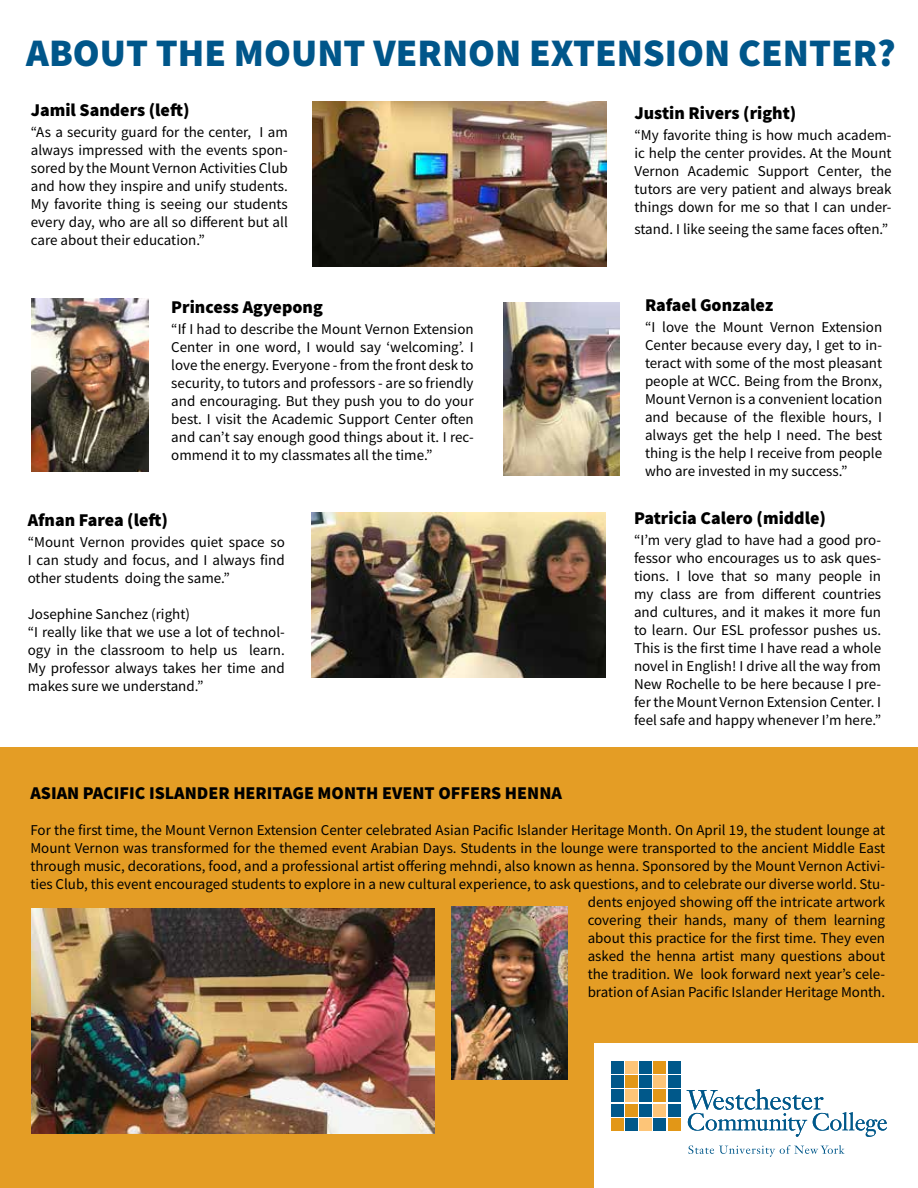
<style>
.page{position:relative;width:918px;height:1188px;background:#fff}
.page>*{position:absolute;margin:0;border:0;box-sizing:border-box;transform-origin:0 0}
.t1{font:900 39px "Source Sans Pro";color:#00568a}
.t2{font:900 18px "Source Sans Pro";color:#000}
.t3{font:15px/18px "Source Sans Pro";color:#000;text-align:justify}
</style>
<div class="page">
<div style="left:0;top:748px;width:918px;height:440px;background:#e49d25"></div>
<img style="left:32px;top:298px;width:116px;height:174px">
<img style="left:503px;top:302px;width:117px;height:173px">
<img style="left:451px;top:906px;width:116px;height:174px">
<img style="left:312px;top:101px;width:294px;height:165px">
<img style="left:312px;top:512px;width:294px;height:165px">
<img style="left:32px;top:909px;width:402px;height:225px">
<div style="left:595px;top:1043px;width:323px;height:145px;background:#fff"></div>
<div style="left:611px;top:1061px;width:12px;height:12px;background:#00588a"></div>
<div style="left:625px;top:1061px;width:13px;height:12px;background:#fdc578"></div>
<div style="left:640px;top:1061px;width:12px;height:12px;background:#00588a"></div>
<div style="left:654px;top:1061px;width:12px;height:12px;background:#e29717"></div>
<div style="left:668px;top:1061px;width:12px;height:12px;background:#00588a"></div>
<div style="left:611px;top:1075px;width:12px;height:13px;background:#00588a"></div>
<div style="left:625px;top:1075px;width:13px;height:13px;background:#e29717"></div>
<div style="left:640px;top:1075px;width:12px;height:13px;background:#00588a"></div>
<div style="left:654px;top:1075px;width:12px;height:13px;background:#fdc578"></div>
<div style="left:668px;top:1075px;width:12px;height:13px;background:#00588a"></div>
<div style="left:611px;top:1090px;width:12px;height:12px;background:#00588a"></div>
<div style="left:625px;top:1090px;width:13px;height:12px;background:#fdc578"></div>
<div style="left:640px;top:1090px;width:12px;height:12px;background:#00588a"></div>
<div style="left:654px;top:1090px;width:12px;height:12px;background:#e29717"></div>
<div style="left:668px;top:1090px;width:12px;height:12px;background:#00588a"></div>
<div style="left:611px;top:1104px;width:12px;height:12px;background:#00588a"></div>
<div style="left:625px;top:1104px;width:13px;height:12px;background:#e29717"></div>
<div style="left:640px;top:1104px;width:12px;height:12px;background:#00588a"></div>
<div style="left:654px;top:1104px;width:12px;height:12px;background:#fdc578"></div>
<div style="left:668px;top:1104px;width:12px;height:12px;background:#00588a"></div>
<div style="left:611px;top:1118px;width:12px;height:13px;background:#e29717"></div>
<div style="left:625px;top:1118px;width:13px;height:13px;background:#00588a"></div>
<div style="left:640px;top:1118px;width:12px;height:13px;background:#fdc578"></div>
<div style="left:654px;top:1118px;width:12px;height:13px;background:#00588a"></div>
<div style="left:668px;top:1118px;width:12px;height:13px;background:#e29717"></div>
<svg style="left:687px;top:1089px;width:200px;height:48px"></svg>
<svg style="left:688px;top:1145px;width:157px;height:12px"></svg>
<h1 class="t1" style="left:26px;top:26px;width:871px">ABOUT THE MOUNT VERNON EXTENSION CENTER?</h1>
<p class="t2" style="left:31px;top:98px;width:160px">Jamil Sanders (left)</p>
<p class="t3" style="left:31px;top:123px;width:259px">“As a security guard for the center, I am always impressed with the events spon&shy;sored by the Mount Vernon Activities Club and how they inspire and unify students.<br>My favorite thing is seeing our students every day, who are all so different but all care about their education.”</p>
<p class="t2" style="left:635px;top:101px;width:163px">Justin Rivers (right)</p>
<p class="t3" style="left:635px;top:126px;width:259px">“My favorite thing is how much academ&shy;ic help the center provides. At the Mount Vernon Academic Support Center, the tutors are very patient and always break things down for me so that I can under-</p>
<p class="t3" style="left:635px;top:220px;width:255px">stand. I like seeing the same faces often.”</p>
<p class="t2" style="left:171px;top:294px;width:153px">Princess Agyepong</p>
<p class="t3" style="left:171px;top:320px;width:304px">“If I had to describe the Mount Vernon Extension Center in one word, I would say ‘welcoming’. I love the energy. Everyone - from the front desk to security, to tutors and professors - are so friendly and encouraging. But they push you to do your best. I visit the Academic Support Center often and can’t say enough good things about it. I rec&shy;ommend it to my classmates all the time.”</p>
<p class="t2" style="left:28px;top:508px;width:142px">Afnan Farea (left)</p>
<p class="t3" style="left:28px;top:533px;width:259px">“Mount Vernon provides quiet space so I can study and focus, and I always find other students doing the same.”</p>
<p class="t3" style="left:28px;top:605px;width:259px;text-align:left">Josephine Sanchez (right)<br>“I really like that we use a lot of technol&shy;ogy in the classroom to help us learn.<br>My professor always takes her time and makes sure we understand.”</p>
<p class="t2" style="left:645px;top:292px;width:130px">Rafael Gonzalez</p>
<p class="t3" style="left:645px;top:318px;width:239px">“I love the Mount Vernon Extension Center because every day, I get to in&shy;teract with some of the most pleasant people at WCC. Being from the Bronx, Mount Vernon is a convenient location and because of the flexible hours, I always get the help I need. The best thing is the help I receive from people who are invested in my success.”</p>
<p class="t2" style="left:634px;top:506px;width:194px">Patricia Calero (middle)</p>
<p class="t3" style="left:634px;top:531px;width:249px">“I’m very glad to have had a good pro&shy;fessor who encourages us to ask ques&shy;tions. I love that so many people in my class are from different countries and cultures, and it makes it more fun to learn. Our ESL professor pushes us.<br>This is the first time I have read a whole novel in English! I drive all the way from New Rochelle to be here because I pre&shy;fer the Mount Vernon Extension Center. I feel safe and happy whenever I’m here.”</p>
<p class="t2" style="left:30px;top:780px;width:533px">ASIAN PACIFIC ISLANDER HERITAGE MONTH EVENT OFFERS HENNA</p>
<p class="t3" style="left:30px;top:821px;width:856px;text-align:right">For the first time, the Mount Vernon Extension Center celebrated Asian Pacific Islander Heritage Month. On April 19, the student lounge at Mount Vernon was transformed for the themed event Arabian Days. Students in the lounge were transported to the ancient Middle East through music, decorations, food, and a professional artist offering mehndi, also known as henna. Sponsored by the Mount Vernon Activi&shy;ties Club, this event encouraged students to explore in a new cultural experience, to ask questions, and to celebrate our diverse world. Stu&shy;dents enjoyed showing off the intricate artwork<br>covering their hands, many of them learning<br>about this practice for the first time. They even<br>asked the henna artist many questions about<br>the tradition. We look forward next year’s cele-<br>bration of Asian Pacific Islander Heritage Month.</p>
</div>
